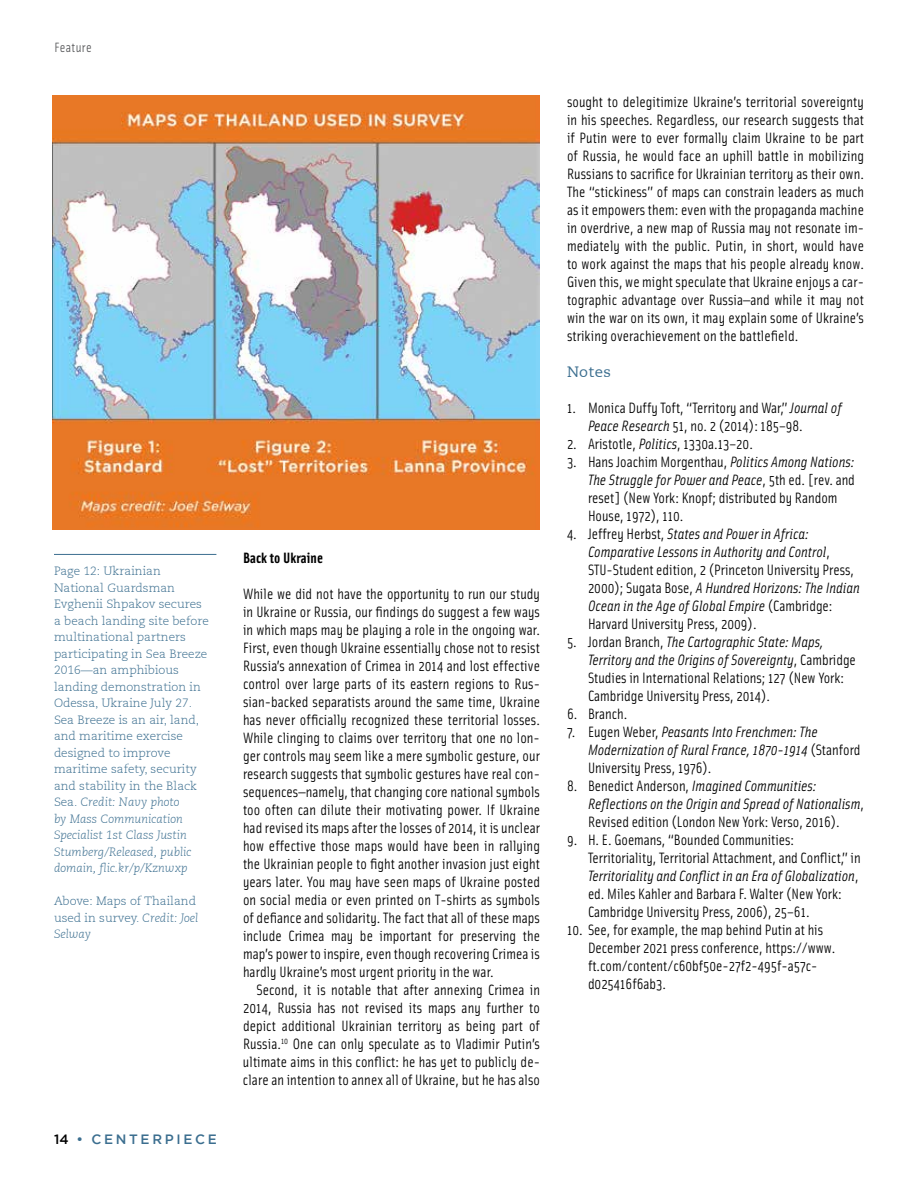
<style>
.page{position:relative;width:918px;height:1188px;background:#fff}
.page>*{position:absolute;margin:0;border:0;box-sizing:border-box;transform-origin:0 0}
.t1{font:15px/18px "Solex";color:#000}
.t2{font:italic 15px/18px "Solex";color:#000}
.t3{font:700 15px "Solex";letter-spacing:.005em;color:#000}
.t4{font:15px "Caecilia";letter-spacing:.025em;color:#3b6e8f}
.t5{font:500 13.5px "Gotham";letter-spacing:.2em;color:#3b6e8f}
.t6{font:13.5px "Solex";letter-spacing:.025em;color:#58595b}
.t7{font:300 12px/16.5px "Caecilia";color:#3b6e8f}
.s1{font-style:italic}
.s2{color:#000}
.s3{font-style:normal}
</style>
<div class="page">
<hr style="left:54px;top:554px;width:162px;height:1px;background:#3b6e8f">
<hr style="left:917px;top:0;width:1px;height:167px;background:#c0311a">
<svg style="left:917px;top:26px;width:1px;height:141px"></svg>
<img style="left:53px;top:96px;width:487px;height:434px">
<p class="t6" style="left:54px;top:39px;width:39px">Feature</p>
<p class="t7" style="left:54px;top:563px;width:156px">Page 12: Ukrainian<br>National Guardsman<br>Evghenii Shpakov secures a beach landing site before multinational partners participating in Sea Breeze<br>2016—an amphibious landing demonstration in<br>Odessa, Ukraine July 27.<br>Sea Breeze is an air, land, and maritime exercise designed to improve maritime safety, security and stability in the Black<br>Sea. <span class="s1">Credit: Navy photo<br>by Mass Communication<br>Specialist 1st Class Justin<br>Stumberg/Released, public domain, flic.kr/p/Kznwxp</span></p>
<p class="t7" style="left:54px;top:893px;width:146px">Above: Maps of Thailand used in survey. <span class="s1">Credit: Joel<br>Selway</span></p>
<p class="t5" style="left:54px;top:1131px;width:164px"><span class="s2">14</span> • CENTERPIECE</p>
<p class="t3" style="left:243px;top:548px;width:81px">Back to Ukraine</p>
<p class="t1" style="left:243px;top:585px;width:299px;text-align:justify">While we did not have the opportunity to run our study in Ukraine or Russia, our findings do suggest a few ways in which maps may be playing a role in the ongoing war.<br>First, even though Ukraine essentially chose not to resist Russia’s annexation of Crimea in 2014 and lost effective control over large parts of its eastern regions to Rus&shy;sian-backed separatists around the same time, Ukraine has never officially recognized these territorial losses.<br>While clinging to claims over territory that one no lon&shy;ger controls may seem like a mere symbolic gesture, our research suggests that symbolic gestures have real con&shy;sequences—namely, that changing core national symbols too often can dilute their motivating power. If Ukraine had revised its maps after the losses of 2014, it is unclear how effective those maps would have been in rallying the Ukrainian people to fight another invasion just eight years later. You may have seen maps of Ukraine posted on social media or even printed on T-shirts as symbols of defiance and solidarity. The fact that all of these maps include Crimea may be important for preserving the map’s power to inspire, even though recovering Crimea is hardly Ukraine’s most urgent priority in the war.</p>
<p class="t1" style="left:243px;top:981px;width:299px;text-align:justify;text-indent:14px">Second, it is notable that after annexing Crimea in 2014, Russia has not revised its maps any further to depict additional Ukrainian territory as being part of Russia.<sup>10</sup> One can only speculate as to Vladimir Putin’s ultimate aims in this conflict: he has yet to publicly de&shy;clare an intention to annex all of Ukraine, but he has also</p>
<p class="t1" style="left:567px;top:92px;width:299px;text-align:justify">sought to delegitimize Ukraine’s territorial sovereignty in his speeches. Regardless, our research suggests that if Putin were to ever formally claim Ukraine to be part of Russia, he would face an uphill battle in mobilizing Russians to sacrifice for Ukrainian territory as their own.<br>The “stickiness” of maps can constrain leaders as much as it empowers them: even with the propaganda machine in overdrive, a new map of Russia may not resonate im&shy;mediately with the public. Putin, in short, would have to work against the maps that his people already know.<br>Given this, we might speculate that Ukraine enjoys a car&shy;tographic advantage over Russia—and while it may not win the war on its own, it may explain some of Ukraine’s striking overachievement on the battlefield.</p>
<p class="t4" style="left:567px;top:363px;width:46px">Notes</p>
<p class="t1" style="left:588px;top:398px;width:255px;text-indent:-21px">1. Monica Duffy Toft, “Territory and War,” <span class="s1">Journal of<br>Peace Research</span> 51, no. 2 (2014): 185–98.</p>
<p class="t1" style="left:567px;top:434px;width:187px">2. Aristotle, <span class="s1">Politics</span>, 1330a.13–20.</p>
<p class="t1" style="left:588px;top:452px;width:268px;text-indent:-21px">3. Hans Joachim Morgenthau, <span class="s1">Politics Among Nations:<br>The Struggle for Power and Peace</span>, 5th ed. [rev. and reset] (New York: Knopf; distributed by Random House, 1972), 110.</p>
<p class="t1" style="left:588px;top:524px;width:273px;text-indent:-21px">4. Jeffrey Herbst, <span class="s1">States and Power in Africa:<br>Comparative Lessons in Authority and Control</span>, STU-Student edition, 2 (Princeton University Press, 2000); Sugata Bose, <span class="s1">A Hundred Horizons: The Indian Ocean in the Age of Global Empire</span> (Cambridge:<br>Harvard University Press, 2009).</p>
<p class="t1" style="left:588px;top:632px;width:269px;text-indent:-21px">5. Jordan Branch, <span class="s1">The Cartographic State: Maps, Territory and the Origins of Sovereignty</span>, Cambridge Studies in International Relations; 127 (New York:<br>Cambridge University Press, 2014).</p>
<p class="t1" style="left:567px;top:704px;width:62px">6. Branch.</p>
<p class="t2" style="left:588px;top:722px;width:274px;text-indent:-21px"><span class="s3">7. Eugen Weber,</span> Peasants Into Frenchmen: The<br>Modernization of Rural France, 1870-1914 <span class="s3">(Stanford<br>University Press, 1976).</span></p>
<p class="t2" style="left:588px;top:776px;width:278px;text-indent:-21px"><span class="s3">8. Benedict Anderson,</span> Imagined Communities:<br>Reflections on the Origin and Spread of Nationalism<span class="s3">,<br>Revised edition (London New York: Verso, 2016).</span></p>
<p class="t1" style="left:588px;top:830px;width:274px;text-indent:-21px">9. H. E. Goemans, “Bounded Communities:<br>Territoriality, Territorial Attachment, and Conflict,” in <span class="s1">Territoriality and Conflict in an Era of Globalization</span>, ed. Miles Kahler and Barbara F. Walter (New York:<br>Cambridge University Press, 2006), 25–61.</p>
<p class="t1" style="left:588px;top:920px;width:249px;text-indent:-21px">10. See, for example, the map behind Putin at his December 2021 press conference, https://www. ft.com/content/c60bf50e-27f2-495f-a57c&shy;d025416f6ab3.</p>
</div>
